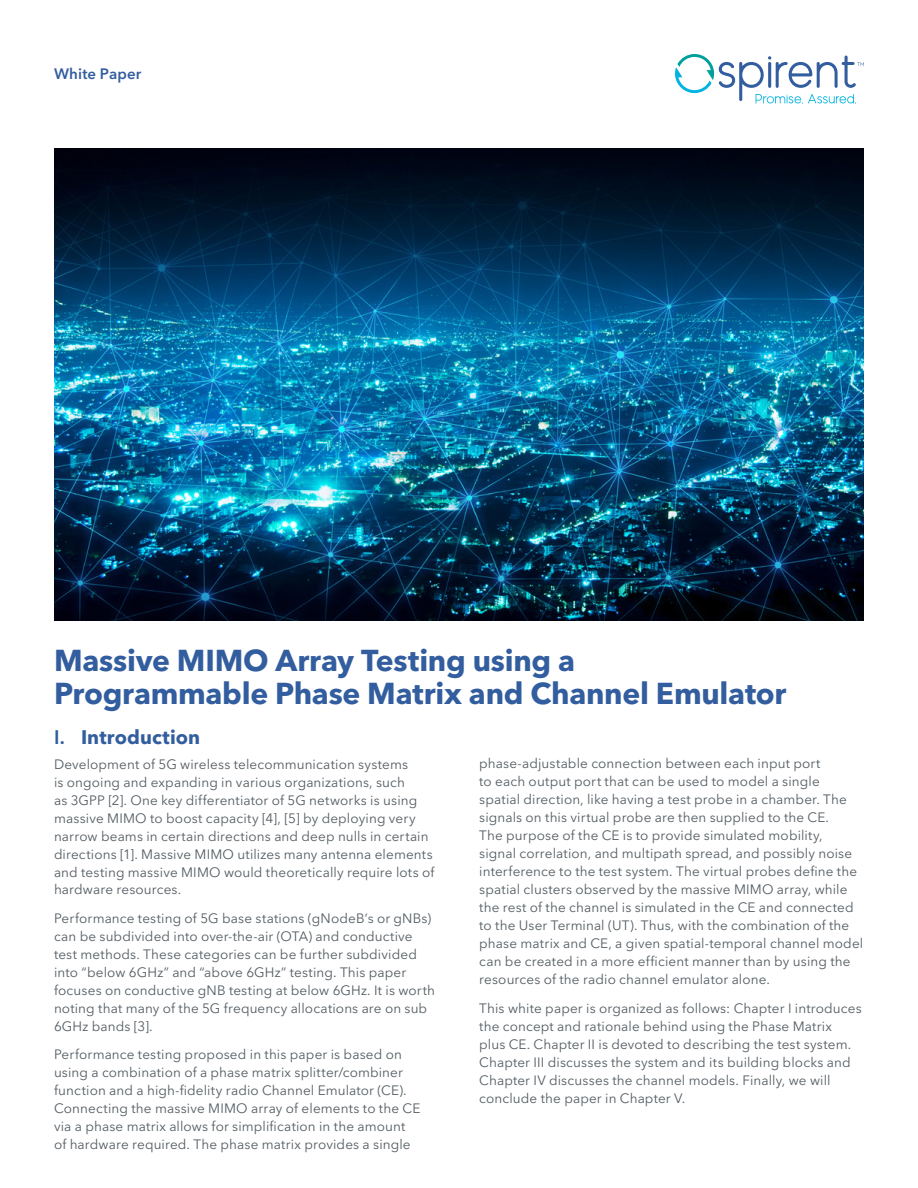
<style>
.page{position:relative;width:918px;height:1188px;background:#fff}
.page>*{position:absolute;margin:0;border:0;box-sizing:border-box;transform-origin:0 0}
.t1{font:700 30px/33px "Avenir Next LT Pro";letter-spacing:-.01em;color:#325d9e}
.t2{font:700 19.5px "Avenir Next LT Pro";letter-spacing:.005em;color:#325d9e}
.t3{font:600 15px "Avenir Next LT Pro";letter-spacing:.01em;color:#325d9e}
.t4{font:13.5px/18px "Avenir Next LT Pro";letter-spacing:.01em;color:#535c62}
.s1{font-weight:600}
</style>
<div class="page">
<img style="left:54px;top:148px;width:810px;height:473px">
<svg style="left:675px;top:54px;width:189px;height:50px"></svg>
<p class="t3" style="left:54px;top:65px;width:89px">White Paper</p>
<h1 class="t1" style="left:54px;top:644px;width:734px">Massive MIMO Array Testing using a<br>Programmable Phase Matrix and Channel Emulator</h1>
<h2 class="t2" style="left:54px;top:725px;width:148px"><span class="s1">I.</span> Introduction</h2>
<p class="t4" style="left:54px;top:755px;width:382px">Development of 5G wireless telecommunication systems<br>is ongoing and expanding in various organizations, such<br>as 3GPP [2]. One key differentiator of 5G networks is using massive MIMO to boost capacity [4], [5] by deploying very narrow beams in certain directions and deep nulls in certain directions [1]. Massive MIMO utilizes many antenna elements and testing massive MIMO would theoretically require lots of hardware resources.</p>
<p class="t4" style="left:54px;top:909px;width:383px">Performance testing of 5G base stations (gNodeB’s or gNBs) can be subdivided into over-the-air (OTA) and conductive test methods. These categories can be further subdivided into “below 6GHz” and “above 6GHz” testing. This paper focuses on conductive gNB testing at below 6GHz. It is worth noting that many of the 5G frequency allocations are on sub 6GHz bands [3].</p>
<p class="t4" style="left:54px;top:1046px;width:368px">Performance testing proposed in this paper is based on using a combination of a phase matrix splitter/combiner function and a high-fidelity radio Channel Emulator (CE).<br>Connecting the massive MIMO array of elements to the CE via a phase matrix allows for simplification in the amount of hardware required. The phase matrix provides a single</p>
<p class="t4" style="left:479px;top:755px;width:386px">phase-adjustable connection between each input port<br>to each output port that can be used to model a single spatial direction, like having a test probe in a chamber. The signals on this virtual probe are then supplied to the CE.<br>The purpose of the CE is to provide simulated mobility,<br>signal correlation, and multipath spread, and possibly noise interference to the test system. The virtual probes define the spatial clusters observed by the massive MIMO array, while the rest of the channel is simulated in the CE and connected to the User Terminal (UT). Thus, with the combination of the phase matrix and CE, a given spatial-temporal channel model can be created in a more efficient manner than by using the resources of the radio channel emulator alone.</p>
<p class="t4" style="left:479px;top:999px;width:384px">This white paper is organized as follows: Chapter I introduces the concept and rationale behind using the Phase Matrix<br>plus CE. Chapter II is devoted to describing the test system.<br>Chapter III discusses the system and its building blocks and Chapter IV discusses the channel models. Finally, we will conclude the paper in Chapter V.</p>
</div>
